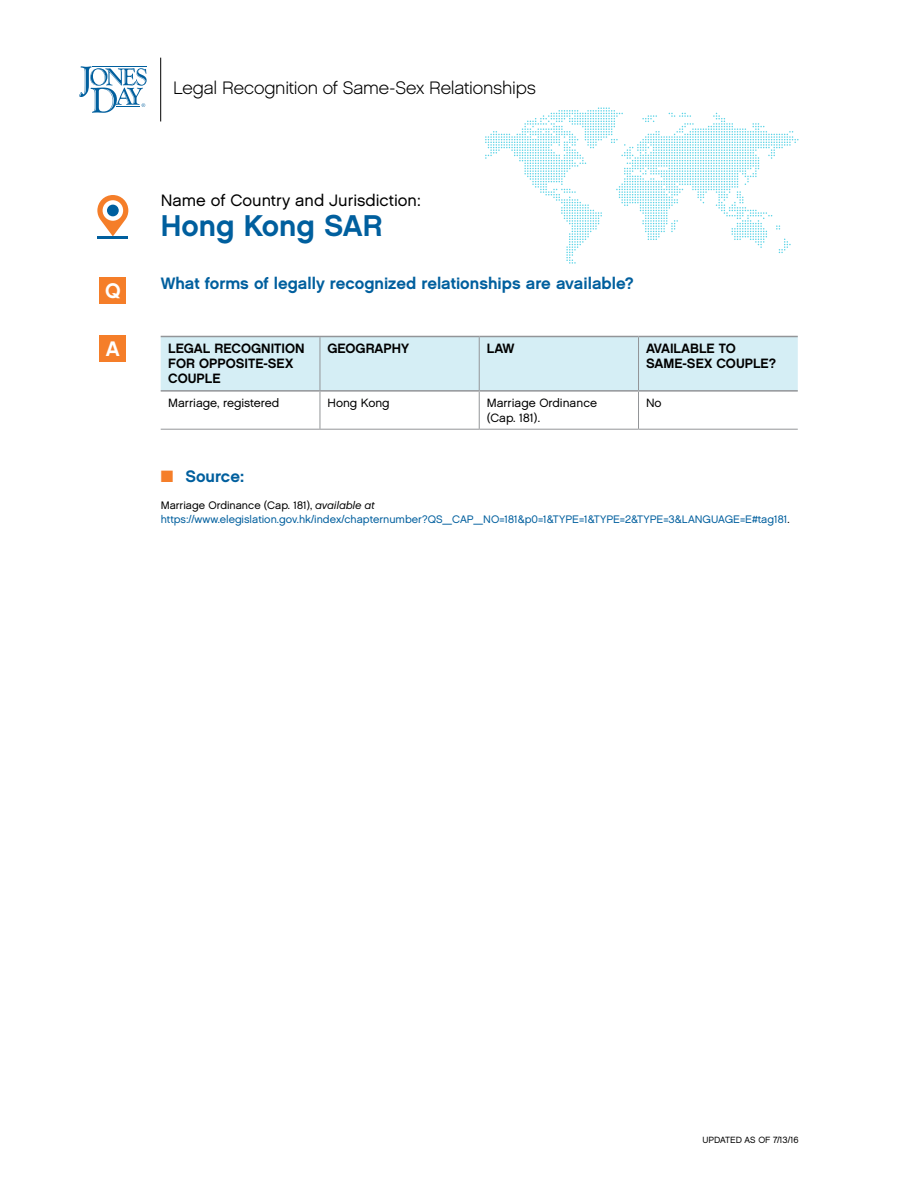
<style>
.page{position:relative;width:918px;height:1188px;background:#fff}
.page>*{position:absolute;margin:0;border:0;box-sizing:border-box;transform-origin:0 0}
.CNTRY{font:30px "Chalet New York Nineteen Sixty";color:#005f9e}
.t1{font:21px "Chalet New York Nineteen Sixty";color:#fff}
.t2{font:18px "Chalet English Channel";letter-spacing:-.01em;color:#000}
.Q{font:16.5px "Chalet New York Nineteen Sixty";color:#005f9e}
.CNTRY-2{font:16.5px "Chalet London Nineteen Sixty";color:#000}
.SRC_Header_Bold_U_LC{font:16.5px "Chalet New York Nineteen Sixty";color:#005f9e}
.TBL_HEAD_B{font:13.5px/15px "Chalet New York Nineteen Sixty";color:#000}
.TBL_BC{font:12px/15px "Chalet London Nineteen Sixty";color:#000}
.SRC_BC{font:10.8px/13.8px "Chalet London Nineteen Sixty";color:#005f9e}
.t3{font:9px "Chalet London Nineteen Sixty";color:#000}
.s1{color:#f57e29}
.s2{color:#000}
.s3{font-family:"Chalet Oblique London";color:#000}
</style>
<div class="page">
<div style="left:161px;top:337px;width:637px;height:53px;background:#d5eef5"></div>
<hr style="left:479px;top:337px;width:1px;height:53px;background:#939598">
<hr style="left:479px;top:392px;width:1px;height:37px;background:#939598">
<hr style="left:320px;top:429px;width:159px;height:1px;background:#939598">
<hr style="left:479px;top:429px;width:160px;height:1px;background:#939598">
<hr style="left:320px;top:336px;width:159px;height:1px;background:#939598">
<hr style="left:479px;top:336px;width:160px;height:1px;background:#939598">
<hr style="left:320px;top:390px;width:159px;height:2px;background:#939598">
<hr style="left:479px;top:390px;width:160px;height:2px;background:#939598">
<hr style="left:638px;top:392px;width:1px;height:37px;background:#939598">
<hr style="left:639px;top:429px;width:159px;height:1px;background:#939598">
<hr style="left:320px;top:392px;width:1px;height:37px;background:#939598">
<hr style="left:161px;top:429px;width:159px;height:1px;background:#939598">
<hr style="left:639px;top:336px;width:159px;height:1px;background:#939598">
<hr style="left:639px;top:390px;width:159px;height:2px;background:#939598">
<hr style="left:638px;top:337px;width:1px;height:53px;background:#939598">
<hr style="left:161px;top:336px;width:159px;height:1px;background:#939598">
<hr style="left:161px;top:390px;width:159px;height:2px;background:#939598">
<hr style="left:320px;top:337px;width:1px;height:53px;background:#939598">
<svg style="left:97px;top:195px;width:31px;height:41px"></svg>
<div style="left:103px;top:200px;width:20px;height:21px;background:#fff;border-radius:50%"></div>
<div style="left:107px;top:205px;width:12px;height:11px;background:#005f9e;border-radius:50%"></div>
<hr style="left:97px;top:236px;width:31px;height:3px;background:#005f9e">
<div style="left:100px;top:278px;width:26px;height:26px;background:#f57e29"></div>
<div style="left:100px;top:336px;width:26px;height:26px;background:#f57e29"></div>
<svg style="left:485px;top:107px;width:314px;height:157px"></svg>
<hr style="left:160px;top:58px;width:1px;height:63px;background:#000">
<svg style="left:79px;top:66px;width:68px;height:47px"></svg>
<p class="t1" style="left:105px;top:278px;width:17px">Q</p>
<p class="t1" style="left:106px;top:336px;width:16px">A</p>
<p class="t2" style="left:173px;top:77px;width:364px">Legal Recognition of Same-Sex Relationships</p>
<p class="CNTRY-2" style="left:161px;top:191px;width:262px">Name of Country and Jurisdiction:</p>
<p class="CNTRY" style="left:161px;top:208px;width:224px">Hong Kong SAR</p>
<p class="Q" style="left:161px;top:273px;width:475px">What forms of legally recognized relationships are available?</p>
<p class="TBL_HEAD_B" style="left:168px;top:341px;width:138px">LEGAL RECOGNITION<br>FOR OPPOSITE-SEX<br>COUPLE</p>
<p class="TBL_HEAD_B" style="left:327px;top:341px;width:83px">GEOGRAPHY</p>
<p class="TBL_HEAD_B" style="left:487px;top:341px;width:29px">LAW</p>
<p class="TBL_HEAD_B" style="left:646px;top:341px;width:132px">AVAILABLE TO<br>SAME-SEX COUPLE?</p>
<p class="TBL_BC" style="left:168px;top:395px;width:113px">Marriage, registered</p>
<p class="TBL_BC" style="left:327px;top:395px;width:64px">Hong Kong</p>
<p class="TBL_BC" style="left:487px;top:395px;width:112px">Marriage Ordinance (Cap. 181).</p>
<p class="TBL_BC" style="left:646px;top:395px;width:17px">No</p>
<p class="SRC_Header_Bold_U_LC" style="left:161px;top:466px;width:85px"><span class="s1">■</span> Source:</p>
<p class="SRC_BC" style="left:161px;top:499px;width:630px"><span class="s2">Marriage Ordinance (Cap. 181),</span> <span class="s3">available at </span>https://www.elegislation.gov.hk/index/chapternumber?QS_CAP_NO=181&amp;p0=1&amp;TYPE=1&amp;TYPE=2&amp;TYPE=3&amp;LANGUAGE=E#tag181<span class="s2">.</span></p>
<p class="t3" style="left:703px;top:1135px;width:98px">UPDATED AS OF 7/13/16</p>
</div>
